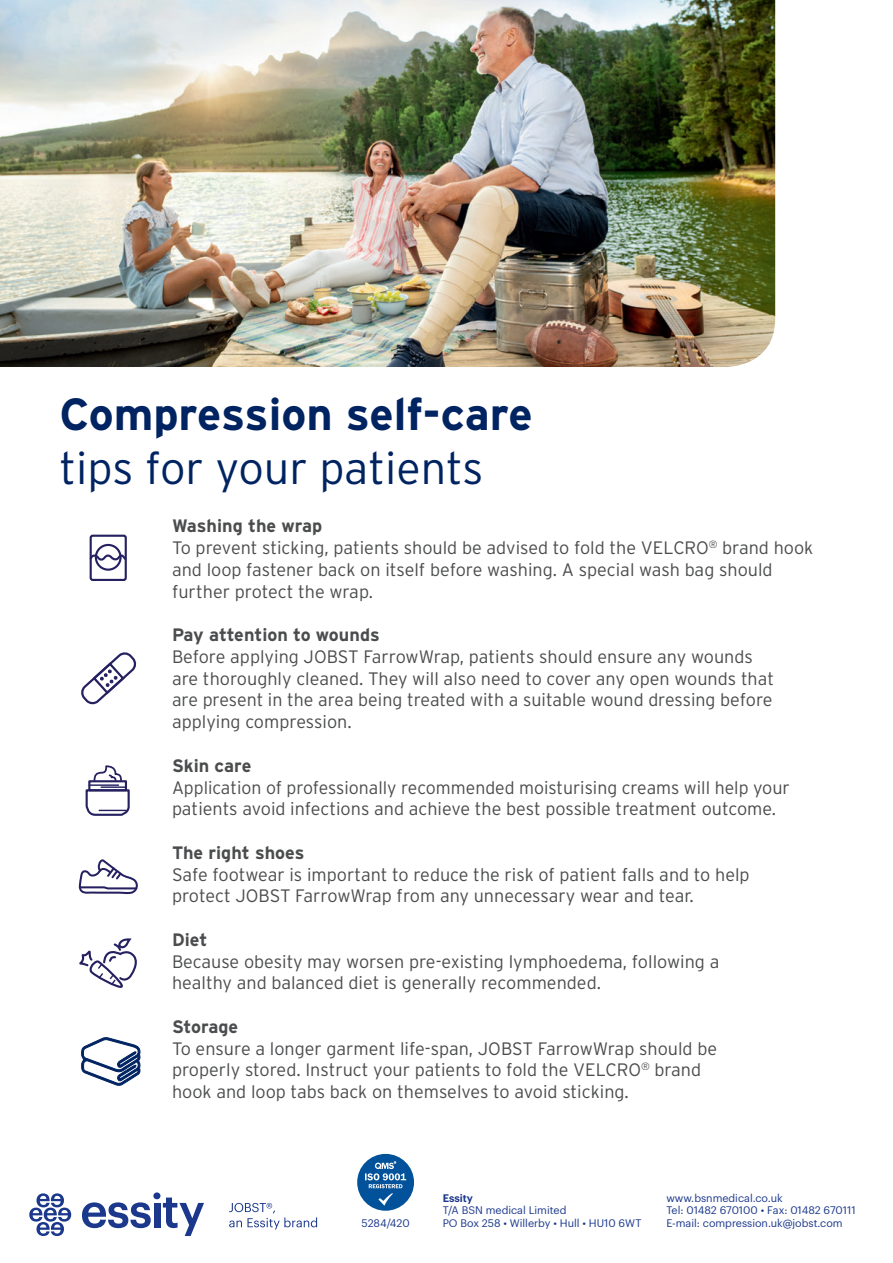
<style>
.page{position:relative;width:893px;height:1263px;background:#fff}
.page>*{position:absolute;margin:0;border:0;box-sizing:border-box;transform-origin:0 0}
.t1{font:700 45px "Interstate";color:#002361}
.t2{font:300 45px "Interstate";color:#002361}
.t3{font:300 18px/21.8px "Interstate";color:#4b4c4d}
.t4{font:700 18px "Interstate";color:#4b4c4d}
.t5{font:10.8px "Graphik";color:#1b388c}
.t6{font:600 10.8px "Graphik";color:#1b388c}
</style>
<div class="page">
<svg style="left:78px;top:859px;width:60px;height:36px"></svg>
<svg style="left:81px;top:652px;width:56px;height:53px"></svg>
<div style="left:90px;top:535px;width:37px;height:46px;border:2px solid #252161;border-radius:2px"></div>
<div style="left:95px;top:544px;width:27px;height:27px;border:2px solid #252161;border-radius:50%"></div>
<svg style="left:89px;top:553px;width:38px;height:9px"></svg>
<svg style="left:85px;top:789px;width:45px;height:27px"></svg>
<div style="left:88px;top:780px;width:39px;height:11px;border:2px solid #252161"></div>
<hr style="left:89px;top:784px;width:29px;height:2px;background:#252161">
<hr style="left:101px;top:786px;width:25px;height:2px;background:#252161">
<svg style="left:93px;top:766px;width:30px;height:16px"></svg>
<svg style="left:79px;top:939px;width:58px;height:49px"></svg>
<img style="left:0;top:0;width:775px;height:367px">
<svg style="left:81px;top:1037px;width:60px;height:49px"></svg>
<div style="left:154px;top:1203px;width:6px;height:25px;background:#1b388c"></div>
<div style="left:153px;top:1192px;width:7px;height:7px;background:#1b388c;border-radius:50%"></div>
<svg style="left:163px;top:1197px;width:41px;height:39px"></svg>
<svg style="left:82px;top:1202px;width:69px;height:26px"></svg>
<svg style="left:29px;top:1193px;width:42px;height:43px"></svg>
<svg style="left:229px;top:1203px;width:88px;height:26px"></svg>
<svg style="left:357px;top:1154px;width:57px;height:57px"></svg>
<p class="t1" style="left:60px;top:389px;width:475px">Compression self-care</p>
<p class="t2" style="left:60px;top:443px;width:425px">tips for your patients</p>
<p class="t4" style="left:172px;top:516px;width:152px">Washing the wrap</p>
<p class="t3" style="left:172px;top:537px;width:643px">To prevent sticking, patients should be advised to fold the VELCRO<sup>®</sup> brand hook and loop fastener back on itself before washing. A special wash bag should further protect the wrap.</p>
<p class="t4" style="left:172px;top:625px;width:209px">Pay attention to wounds</p>
<p class="t3" style="left:172px;top:646px;width:603px">Before applying JOBST FarrowWrap, patients should ensure any wounds are thoroughly cleaned. They will also need to cover any open wounds that are present in the area being treated with a suitable wound dressing before applying compression.</p>
<p class="t4" style="left:172px;top:755px;width:81px">Skin care</p>
<p class="t3" style="left:172px;top:776px;width:619px">Application of professionally recommended moisturising creams will help your patients avoid infections and achieve the best possible treatment outcome.</p>
<p class="t4" style="left:172px;top:842px;width:134px">The right shoes</p>
<p class="t3" style="left:172px;top:863px;width:579px">Safe footwear is important to reduce the risk of patient falls and to help protect JOBST FarrowWrap from any unnecessary wear and tear.</p>
<p class="t4" style="left:172px;top:929px;width:37px">Diet</p>
<p class="t3" style="left:172px;top:950px;width:549px">Because obesity may worsen pre-existing lymphoedema, following a healthy and balanced diet is generally recommended.</p>
<p class="t4" style="left:172px;top:1016px;width:68px">Storage</p>
<p class="t3" style="left:172px;top:1037px;width:547px">To ensure a longer garment life-span, JOBST FarrowWrap should be properly stored. Instruct your patients to fold the VELCRO<sup>®</sup> brand hook and loop tabs back on themselves to avoid sticking.</p>
<p class="t6" style="left:443px;top:1189px;width:32px">Essity</p>
<p class="t5" style="left:443px;top:1202px;width:125px">T/A BSN medical Limited</p>
<p class="t5" style="left:361px;top:1215px;width:50px">5284/420</p>
<p class="t5" style="left:443px;top:1215px;width:200px">PO Box 258 • Willerby • Hull • HU10 6WT</p>
<p class="t5" style="left:666px;top:1190px;width:118px">www.bsnmedical.co.uk</p>
<p class="t5" style="left:666px;top:1202px;width:191px">Tel: 01482 670100 • Fax: 01482 670111</p>
<p class="t5" style="left:666px;top:1215px;width:178px">E-mail: compression.uk@jobst.com</p>
</div>
